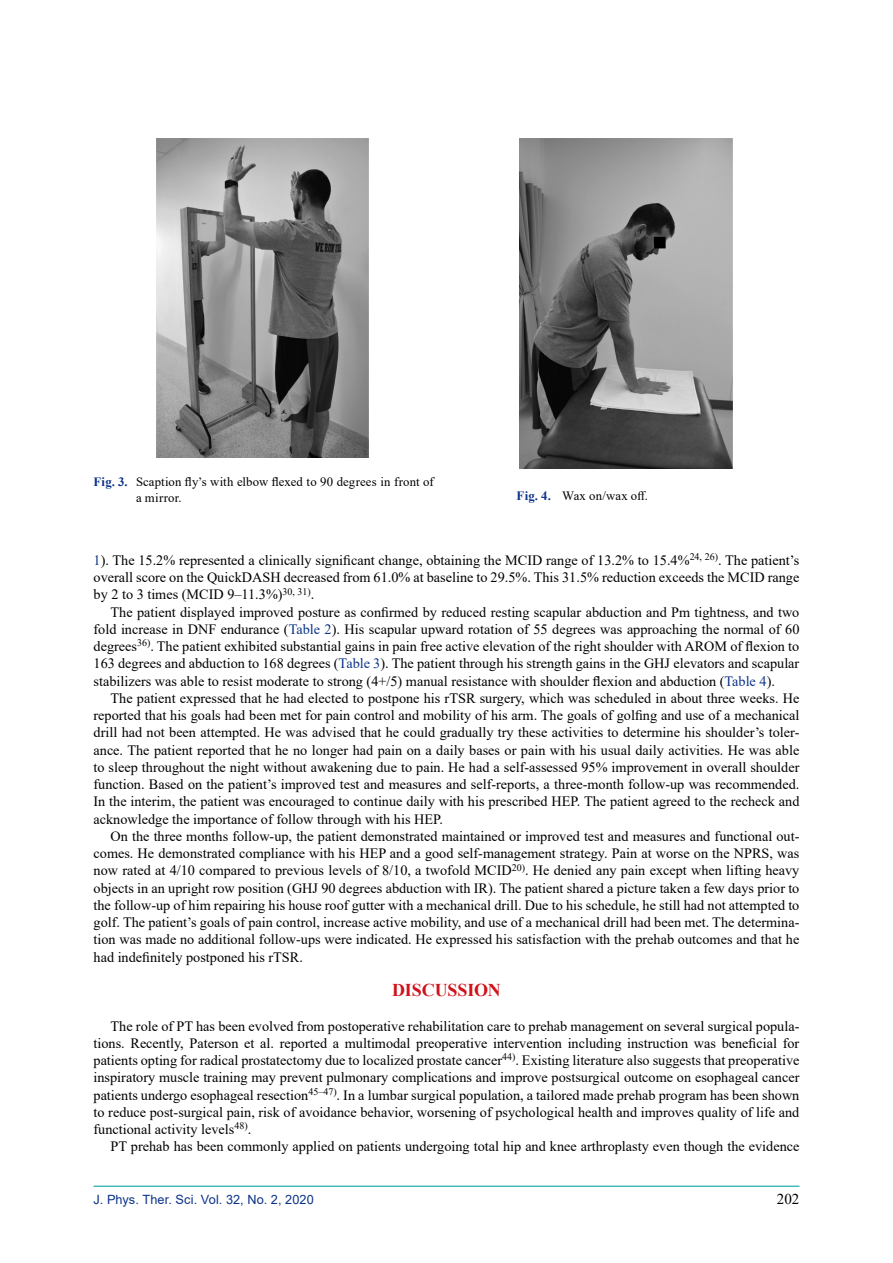
<style>
.page{position:relative;width:893px;height:1263px;background:#fff}
.page>*{position:absolute;margin:0;border:0;box-sizing:border-box;transform-origin:0 0}
.t1{font:700 18px "Times New Roman";letter-spacing:-.015em;color:#d0121b}
.t2{font:15px "Times New Roman";color:#000}
.t3{font:14.25px/17.2px "Times New Roman";color:#000;text-align:justify}
.t4{font:12.75px/16.5px "Times New Roman";letter-spacing:.01em;color:#000}
.t5{font:12.75px "Arial";letter-spacing:.01em;color:#0c3388}
.s1{font-weight:700;color:#0c3388}
.s2{color:#0c3388}
</style>
<div class="page">
<hr style="left:94px;top:1186px;width:705px;height:1px;background:#009fa1">
<img style="left:156px;top:138px;width:213px;height:320px">
<img style="left:520px;top:138px;width:212px;height:330px">
<p class="t4" style="left:136px;top:473px;width:299px;text-indent:-42px"><span class="s1">Fig. 3.</span> Scaption fly’s with elbow flexed to 90 degrees in front of a mirror.</p>
<p class="t4" style="left:517px;top:487px;width:133px"><span class="s1">Fig. 4.</span> Wax on/wax off.</p>
<p class="t3" style="left:94px;top:551px;width:707px"><span class="s2">1</span>). The 15.2% represented a clinically significant change, obtaining the MCID range of 13.2% to 15.4%<sup>24,</sup> <sup>26)</sup>. The patient’s overall score on the QuickDASH decreased from 61.0% at baseline to 29.5%. This 31.5% reduction exceeds the MCID range by 2 to 3 times (MCID 9–11.3%)<sup>30,</sup> <sup>31)</sup>.</p>
<p class="t3" style="left:94px;top:603px;width:707px;text-indent:17px">The patient displayed improved posture as confirmed by reduced resting scapular abduction and Pm tightness, and two fold increase in DNF endurance (<span class="s2">Table 2</span>). His scapular upward rotation of 55 degrees was approaching the normal of 60 degrees<sup>36)</sup>. The patient exhibited substantial gains in pain free active elevation of the right shoulder with AROM of flexion to 163 degrees and abduction to 168 degrees (<span class="s2">Table 3</span>). The patient through his strength gains in the GHJ elevators and scapular stabilizers was able to resist moderate to strong (4+/5) manual resistance with shoulder flexion and abduction (<span class="s2">Table 4</span>).</p>
<p class="t3" style="left:94px;top:689px;width:707px;text-indent:17px">The patient expressed that he had elected to postpone his rTSR surgery, which was scheduled in about three weeks. He reported that his goals had been met for pain control and mobility of his arm. The goals of golfing and use of a mechanical drill had not been attempted. He was advised that he could gradually try these activities to determine his shoulder’s toler&shy;ance. The patient reported that he no longer had pain on a daily bases or pain with his usual daily activities. He was able to sleep throughout the night without awakening due to pain. He had a self-assessed 95% improvement in overall shoulder function. Based on the patient’s improved test and measures and self-reports, a three-month follow-up was recommended.<br>In the interim, the patient was encouraged to continue daily with his prescribed HEP. The patient agreed to the recheck and acknowledge the importance of follow through with his HEP.</p>
<p class="t3" style="left:94px;top:827px;width:707px;text-indent:17px">On the three months follow-up, the patient demonstrated maintained or improved test and measures and functional out&shy;comes. He demonstrated compliance with his HEP and a good self-management strategy. Pain at worse on the NPRS, was now rated at 4/10 compared to previous levels of 8/10, a twofold MCID<sup>20)</sup>. He denied any pain except when lifting heavy objects in an upright row position (GHJ 90 degrees abduction with IR). The patient shared a picture taken a few days prior to the follow-up of him repairing his house roof gutter with a mechanical drill. Due to his schedule, he still had not attempted to golf. The patient’s goals of pain control, increase active mobility, and use of a mechanical drill had been met. The determina&shy;tion was made no additional follow-ups were indicated. He expressed his satisfaction with the prehab outcomes and that he had indefinitely postponed his rTSR.</p>
<p class="t1" style="left:392px;top:977px;width:110px">DISCUSSION</p>
<p class="t3" style="left:94px;top:1017px;width:707px;text-indent:17px">The role of PT has been evolved from postoperative rehabilitation care to prehab management on several surgical popula&shy;tions. Recently, Paterson et al. reported a multimodal preoperative intervention including instruction was beneficial for patients opting for radical prostatectomy due to localized prostate cancer<sup>44)</sup>. Existing literature also suggests that preoperative inspiratory muscle training may prevent pulmonary complications and improve postsurgical outcome on esophageal cancer patients undergo esophageal resection<sup>45–47)</sup>. In a lumbar surgical population, a tailored made prehab program has been shown to reduce post-surgical pain, risk of avoidance behavior, worsening of psychological health and improves quality of life and functional activity levels<sup>48)</sup>.</p>
<p class="t3" style="left:111px;top:1137px;width:690px">PT prehab has been commonly applied on patients undergoing total hip and knee arthroplasty even though the evidence</p>
<p class="t5" style="left:94px;top:1190px;width:222px">J. Phys. Ther. Sci. Vol. 32, No. 2, 2020</p>
<p class="t2" style="left:777px;top:1188px;width:24px">202</p>
</div>
